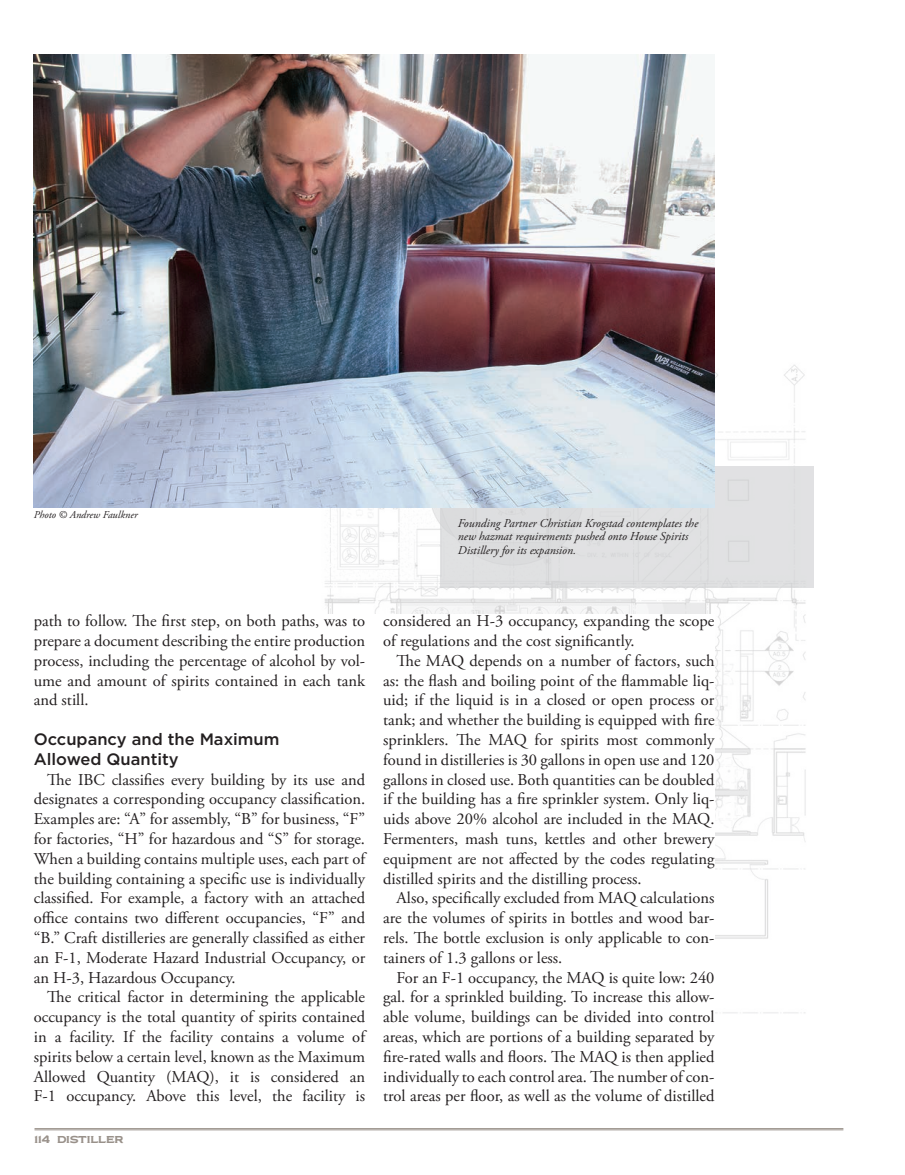
<style>
.page{position:relative;width:905px;height:1175px;background:#fff}
.page>*{position:absolute;margin:0;border:0;box-sizing:border-box;transform-origin:0 0}
.t1{font:16.5px/19.8px "Adobe Garamond Pro";color:#231f20;text-align:justify}
.t2{font:500 16.5px/19.8px "Gotham";color:#231f20}
.t3{font:italic 12px/13.5px "Adobe Garamond Pro";color:#231f20}
.t4{font:12px "LHF Woodmere";color:#99918a}
.t5{font:italic 10.5px "Adobe Garamond Pro";color:#231f20}
</style>
<div class="page">
<img style="left:310px;top:152px;width:534px;height:979px">
<div style="left:440px;top:466px;width:374px;height:121px;background:#e0e1e2"></div>
<hr style="left:34px;top:1128px;width:809px;height:1px;background:#99918a">
<hr style="left:34px;top:1129px;width:809px;height:1px;background:#99918a">
<div style="left:34px;top:614px;width:680px;height:506px;background:#fff"></div>
<img style="left:34px;top:54px;width:680px;height:453px">
<p class="t5" style="left:34px;top:508px;width:105px">Photo © Andrew Faulkner</p>
<p class="t3" style="left:458px;top:516px;width:242px">Founding Partner Christian Krogstad contemplates the new hazmat requirements pushed onto House Spirits<br>Distillery for its expansion.</p>
<p class="t1" style="left:34px;top:611px;width:333px">path to follow. The first step, on both paths, was to prepare a document describing the entire production process, including the percentage of alcohol by vol&shy;ume and amount of spirits contained in each tank and still.</p>
<p class="t2" style="left:34px;top:729px;width:247px">Occupancy and the Maximum<br>Allowed Quantity</p>
<p class="t1" style="left:34px;top:770px;width:333px;text-indent:13px">The IBC classifies every building by its use and designates a corresponding occupancy classification.<br>Examples are: “A” for assembly, “B” for business, “F” for factories, “H” for hazardous and “S” for storage.<br>When a building contains multiple uses, each part of the building containing a specific use is individually classified. For example, a factory with an attached office contains two different occupancies, “F” and “B.” Craft distilleries are generally classified as either an F-1, Moderate Hazard Industrial Occupancy, or an H-3, Hazardous Occupancy.</p>
<p class="t1" style="left:34px;top:987px;width:333px;text-indent:13px">The critical factor in determining the applicable occupancy is the total quantity of spirits contained in a facility. If the facility contains a volume of spirits below a certain level, known as the Maximum Allowed Quantity (MAQ), it is considered an F-1 occupancy. Above this level, the facility is</p>
<p class="t4" style="left:34px;top:1133px;width:90px">114 DISTILLER</p>
<p class="t1" style="left:383px;top:611px;width:333px">considered an H-3 occupancy, expanding the scope of regulations and the cost significantly.</p>
<p class="t1" style="left:383px;top:651px;width:333px;text-indent:13px">The MAQ depends on a number of factors, such as: the flash and boiling point of the flammable liq&shy;uid; if the liquid is in a closed or open process or tank; and whether the building is equipped with fire sprinklers. The MAQ for spirits most commonly found in distilleries is 30 gallons in open use and 120 gallons in closed use. Both quantities can be doubled if the building has a fire sprinkler system. Only liq&shy;uids above 20% alcohol are included in the MAQ.<br>Fermenters, mash tuns, kettles and other brewery equipment are not affected by the codes regulating distilled spirits and the distilling process.</p>
<p class="t1" style="left:383px;top:888px;width:333px;text-indent:13px">Also, specifically excluded from MAQ calculations are the volumes of spirits in bottles and wood bar&shy;rels. The bottle exclusion is only applicable to con&shy;tainers of 1.3 gallons or less.</p>
<p class="t1" style="left:383px;top:968px;width:333px;text-indent:13px">For an F-1 occupancy, the MAQ is quite low: 240 gal. for a sprinkled building. To increase this allow&shy;able volume, buildings can be divided into control areas, which are portions of a building separated by fire-rated walls and floors. The MAQ is then applied individually to each control area. The number of con&shy;trol areas per floor, as well as the volume of distilled</p>
</div>
